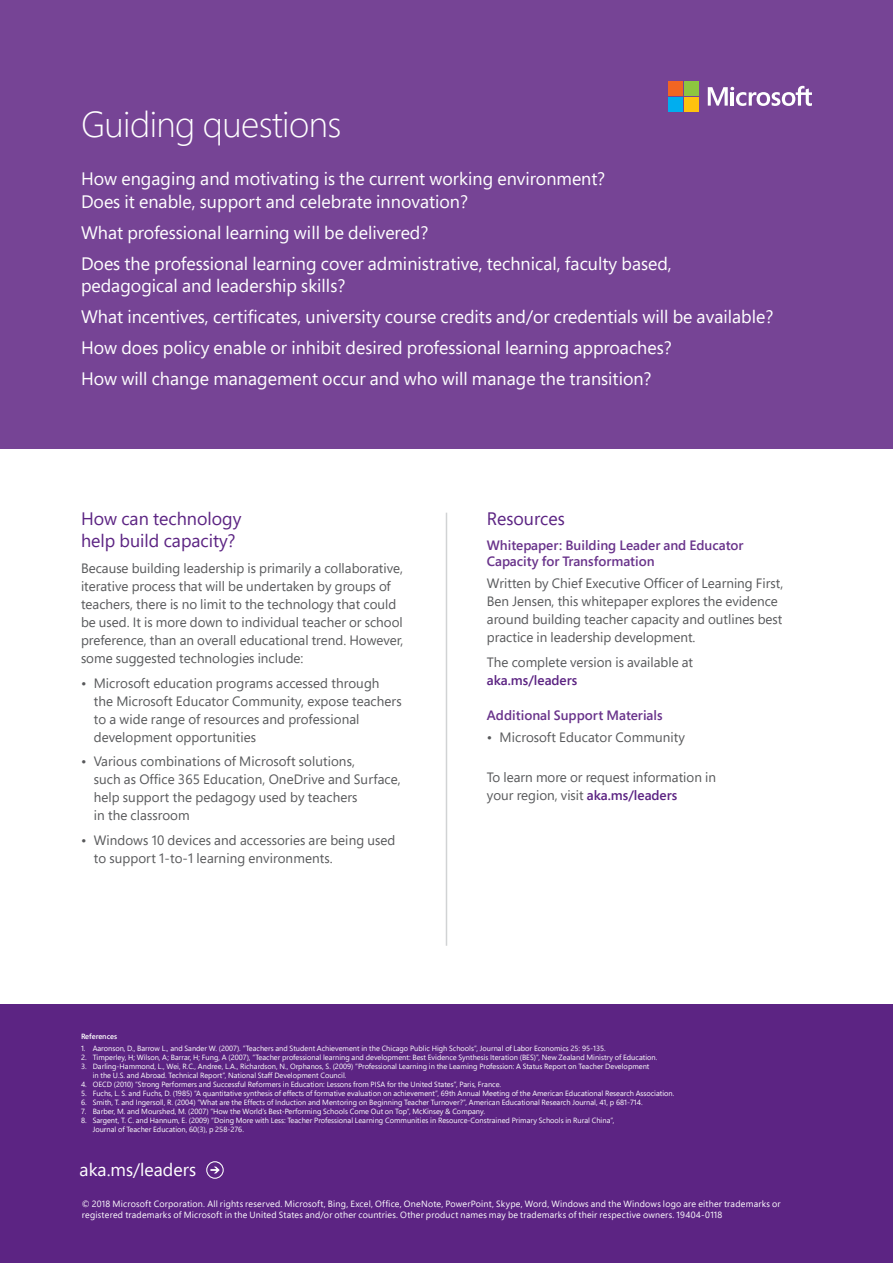
<style>
.page{position:relative;width:893px;height:1263px;background:#fff}
.page>*{position:absolute;margin:0;border:0;box-sizing:border-box;transform-origin:0 0}
.Heading_2{font:300 36px "Segoe Pro";letter-spacing:-.015em;color:#fff}
.Intro_2{font:18px/22.5px "Segoe Pro";color:#fff}
.Body_Heading{font:18px/21.6px "Segoe Pro";color:#5c2483}
.Heading_Section{font:18px "Segoe Pro";color:#fff}
.Body_Copy_2pt_after{font:13.5px/18px "Segoe Pro";color:#58595b}
.Body_Copy_4pt_after{font:13.5px/18px "Segoe Pro";color:#58595b}
.Body_SubHeading{font:600 13.5px/16.2px "Segoe Pro";color:#69338b}
.Appendix{font:9px/10.8px "Segoe Pro";letter-spacing:.02em;color:#fff}
.t1{font:7.5px/9px "Segoe Pro";color:#fff}
.Footnotes_Heading{font:600 7.5px "Segoe Pro";color:#fff}
.s1{font-weight:600;color:#5c2483}
</style>
<div class="page">
<div style="left:0;top:0;width:893px;height:449px;background:#764495"></div>
<div style="left:0;top:1004px;width:893px;height:259px;background:#5c2483"></div>
<svg style="left:708px;top:86px;width:104px;height:20px"></svg>
<div style="left:668px;top:81px;width:14px;height:15px;background:#f26522"></div>
<div style="left:684px;top:81px;width:14px;height:15px;background:#8dc63f"></div>
<div style="left:668px;top:97px;width:14px;height:15px;background:#00aeef"></div>
<div style="left:684px;top:97px;width:14px;height:15px;background:#ffc20e"></div>
<hr style="left:446px;top:513px;width:1px;height:433px;background:#d1d3d4">
<svg style="left:206px;top:1161px;width:18px;height:18px"></svg>
<p class="Heading_2" style="left:81px;top:100px;width:262px">Guiding questions</p>
<p class="Intro_2" style="left:81px;top:167px;width:526px">How engaging and motivating is the current working environment?<br>Does it enable, support and celebrate innovation?</p>
<p class="Intro_2" style="left:81px;top:220px;width:349px">What professional learning will be delivered?</p>
<p class="Intro_2" style="left:81px;top:251px;width:592px">Does the professional learning cover administrative, technical, faculty based, pedagogical and leadership skills?</p>
<p class="Intro_2" style="left:81px;top:305px;width:694px">What incentives, certificates, university course credits and/or credentials will be available?</p>
<p class="Intro_2" style="left:81px;top:336px;width:592px">How does policy enable or inhibit desired professional learning approaches?</p>
<p class="Intro_2" style="left:81px;top:367px;width:572px">How will change management occur and who will manage the transition?</p>
<p class="Body_Heading" style="left:81px;top:508px;width:162px">How can technology help build capacity?</p>
<p class="Body_Copy_2pt_after" style="left:81px;top:559px;width:324px">Because building leadership is primarily a collaborative, iterative process that will be undertaken by groups of teachers, there is no limit to the technology that could be used. It is more down to individual teacher or school preference, than an overall educational trend. However, some suggested technologies include:</p>
<p class="Body_Copy_2pt_after" style="left:94px;top:674px;width:309px;text-indent:-13px">• Microsoft education programs accessed through the Microsoft Educator Community, expose teachers to a wide range of resources and professional development opportunities</p>
<p class="Body_Copy_2pt_after" style="left:94px;top:752px;width:308px;text-indent:-13px">• Various combinations of Microsoft solutions,<br>such as Office 365 Education, OneDrive and Surface, help support the pedagogy used by teachers<br>in the classroom</p>
<p class="Body_Copy_2pt_after" style="left:94px;top:830px;width:303px;text-indent:-13px">• Windows 10 devices and accessories are being used to support 1-to-1 learning environments.</p>
<p class="Body_Heading" style="left:487px;top:508px;width:79px">Resources</p>
<p class="Body_SubHeading" style="left:487px;top:537px;width:258px">Whitepaper: Building Leader and Educator<br>Capacity for Transformation</p>
<p class="Body_Copy_2pt_after" style="left:487px;top:574px;width:298px">Written by Chief Executive Officer of Learning First, Ben Jensen, this whitepaper explores the evidence around building teacher capacity and outlines best practice in leadership development.</p>
<p class="Body_Copy_4pt_after" style="left:487px;top:653px;width:208px">The complete version is available at <span class="s1">aka.ms/leaders</span></p>
<p class="Body_SubHeading" style="left:487px;top:707px;width:177px">Additional Support Materials</p>
<p class="Body_Copy_2pt_after" style="left:487px;top:728px;width:200px">• Microsoft Educator Community</p>
<p class="Body_Copy_4pt_after" style="left:487px;top:768px;width:231px">To learn more or request information in your region, visit <span class="s1">aka.ms/leaders</span></p>
<p class="Footnotes_Heading" style="left:81px;top:1032px;width:38px">References</p>
<p class="t1" style="left:81px;top:1043px;width:526px">1. Aaronson, D., Barrow L., and Sander W. (2007). “Teachers and Student Achievement in the Chicago Public High Schools”, Journal of Labor Economics 25: 95-135.</p>
<p class="t1" style="left:81px;top:1052px;width:578px">2. Timperley, H; Wilson, A; Barrar, H; Fung, A (2007), “Teacher professional learning and development: Best Evidence Synthesis Iteration (BES)”, New Zealand Ministry of Education.</p>
<p class="t1" style="left:93px;top:1061px;width:558px;text-indent:-12px">3. Darling-Hammond, L., Wei, R.C., Andree, L.A., Richardson, N., Orphanos, S. (2009) “Professional Learning in the Learning Profession: A Status Report on Teacher Development in the U.S. and Abroad. Technical Report”, National Staff Development Council.</p>
<p class="t1" style="left:81px;top:1079px;width:422px">4. OECD (2010) “Strong Performers and Successful Reformers in Education: Lessons from PISA for the United States”, Paris, France.</p>
<p class="t1" style="left:81px;top:1088px;width:595px">5. Fuchs, L. S. and Fuchs, D. (1985) “A quantitative synthesis of effects of formative evaluation on achievement”, 69th Annual Meeting of the American Educational Research Association.</p>
<p class="t1" style="left:81px;top:1097px;width:563px">6. Smith, T. and Ingersoll, R. (2004) “What are the Effects of Induction and Mentoring on Beginning Teacher Turnover?”, American Educational Research Journal, 41, p 681-714.</p>
<p class="t1" style="left:81px;top:1106px;width:405px">7. Barber, M. and Mourshed, M. (2007) “How the World’s Best-Performing Schools Come Out on Top”, McKinsey &amp; Company.</p>
<p class="t1" style="left:93px;top:1115px;width:523px;text-indent:-12px">8. Sargent, T. C. and Hannum, E. (2009) “Doing More with Less: Teacher Professional Learning Communities in Resource-Constrained Primary Schools in Rural China”,<br>Journal of Teacher Education, 60(3), p 258-276.</p>
<p class="Heading_Section" style="left:80px;top:1157px;width:118px">aka.ms/leaders</p>
<p class="Appendix" style="left:82px;top:1198px;width:700px">© 2018 Microsoft Corporation. All rights reserved. Microsoft, Bing, Excel, Office, OneNote, PowerPoint, Skype, Word, Windows and the Windows logo are either trademarks or registered trademarks of Microsoft in the United States and/or other countries. Other product names may be trademarks of their respective owners. 19404-0118</p>
</div>
